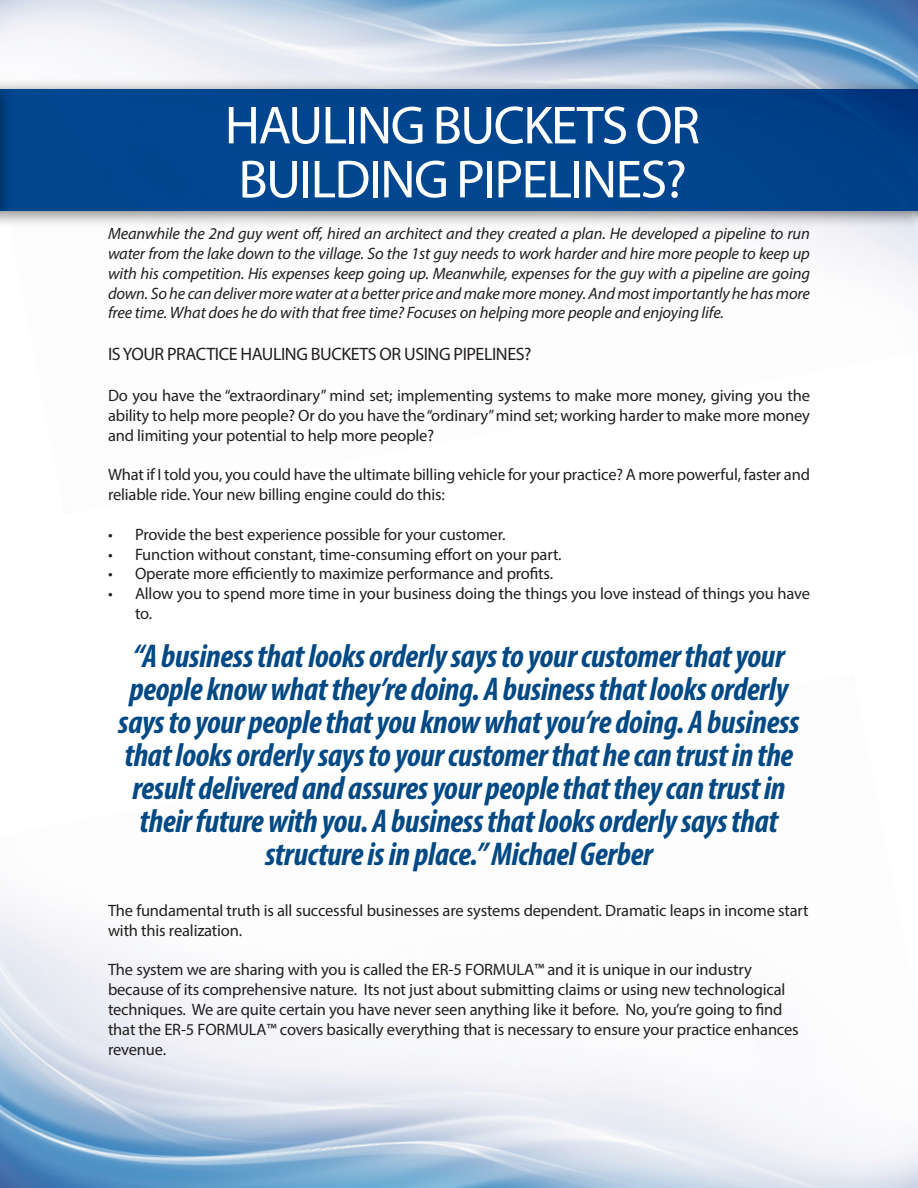
<style>
.page{position:relative;width:918px;height:1188px;background:#fff}
.page>*{position:absolute;margin:0;border:0;box-sizing:border-box;transform-origin:0 0}
.t1{font:54px "Myriad Pro";letter-spacing:-.03em;color:#fff}
.t2{font:italic 700 condensed 33px/33px "Myriad Pro";letter-spacing:-.01em;color:#014984;text-align:center}
.t3{font:18px "Myriad Pro";letter-spacing:-.025em;color:#231f20}
.Body{font:16.5px/19.8px "Myriad Pro";letter-spacing:-.01em;color:#231f20}
.Body-2{font:italic 16.5px/19.8px "Myriad Pro";letter-spacing:-.01em;color:#231f20;text-align:justify}
</style>
<div class="page">
<img style="left:0;top:902px;width:918px;height:286px">
<img style="left:0;top:0;width:918px;height:285px">
<div style="left:0;top:77px;width:918px;height:152px;background:#231f20;opacity:.6"></div>
<div style="left:0;top:89px;width:918px;height:121px;background:#014892"></div>
<p class="t1" style="left:225px;top:92px;width:477px">HAULING BUCKETS OR</p>
<p class="t1" style="left:238px;top:146px;width:450px">BUILDING PIPELINES?</p>
<p class="Body-2" style="left:108px;top:223px;width:704px">Meanwhile the 2nd guy went off, hired an architect and they created a plan. He developed a pipeline to run water from the lake down to the village. So the 1st guy needs to work harder and hire more people to keep up with his competition. His expenses keep going up. Meanwhile, expenses for the guy with a pipeline are going down. So he can deliver more water at a better price and make more money. And most importantly he has more free time. What does he do with that free time? Focuses on helping more people and enjoying life.</p>
<p class="t3" style="left:108px;top:343px;width:425px">IS YOUR PRACTICE HAULING BUCKETS OR USING PIPELINES?</p>
<p class="Body" style="left:108px;top:385px;width:704px;text-align:justify">Do you have the “extraordinary” mind set; implementing systems to make more money, giving you the ability to help more people? Or do you have the “ordinary” mind set; working harder to make more money and limiting your potential to help more people?</p>
<p class="Body" style="left:108px;top:465px;width:703px">What if I told you, you could have the ultimate billing vehicle for your practice? A more powerful, faster and reliable ride. Your new billing engine could do this:</p>
<p class="Body" style="left:108px;top:524px;width:399px">• Provide the best experience possible for your customer.</p>
<p class="Body" style="left:108px;top:544px;width:455px">• Function without constant, time-consuming effort on your part.</p>
<p class="Body" style="left:108px;top:564px;width:447px">• Operate more efficiently to maximize performance and profits.</p>
<p class="Body" style="left:135px;top:583px;width:677px;text-indent:-27px">• Allow you to spend more time in your business doing the things you love instead of things you have to.</p>
<p class="t2" style="left:118px;top:639px;width:683px">“A business that looks orderly says to your customer that your people know what they’re doing. A business that looks orderly says to your people that you know what you’re doing. A business that looks orderly says to your customer that he can trust in the result delivered and assures your people that they can trust in their future with you. A business that looks orderly says that structure is in place.” Michael Gerber</p>
<p class="Body" style="left:108px;top:900px;width:702px">The fundamental truth is all successful businesses are systems dependent. Dramatic leaps in income start with this realization.</p>
<p class="Body" style="left:108px;top:960px;width:692px">The system we are sharing with you is called the ER-5 FORMULA™ and it is unique in our industry because of its comprehensive nature. Its not just about submitting claims or using new technological techniques. We are quite certain you have never seen anything like it before. No, you’re going to find that the ER-5 FORMULA™ covers basically everything that is necessary to ensure your practice enhances revenue.</p>
</div>
